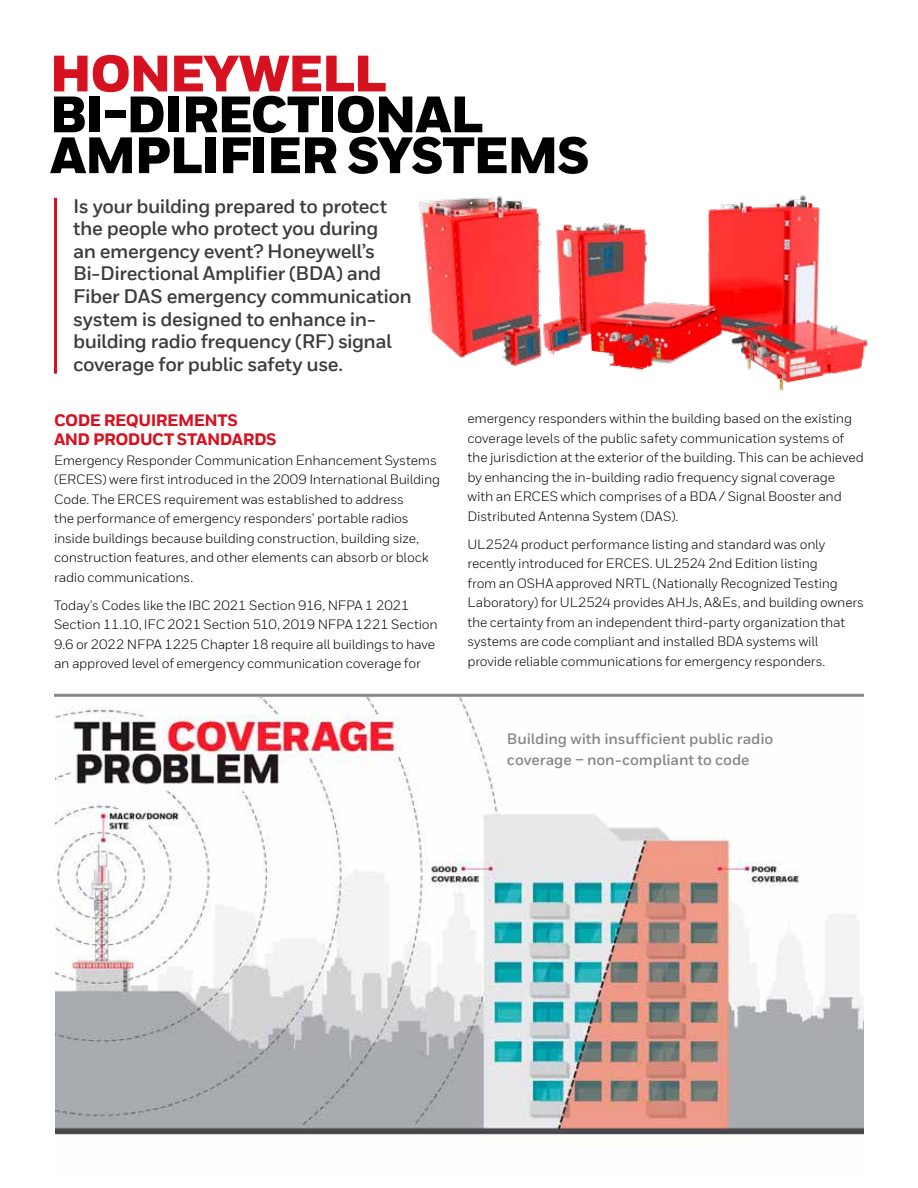
<style>
.page{position:relative;width:918px;height:1188px;background:#fff}
.page>*{position:absolute;margin:0;border:0;box-sizing:border-box;transform-origin:0 0}
.t1{font:900 51.15px/40.8px "Honeywell Sans";letter-spacing:-.03em;color:#000}
.t2{font:900 51.15px "Honeywell Sans";letter-spacing:-.03em;color:#d61120}
.t3{font:700 19.5px/22.5px "Honeywell Sans TT";letter-spacing:-.025em;color:#3c3c3b}
.t4{font:800 16.5px/19.5px "Honeywell Sans TT";letter-spacing:-.03em;color:#d61120}
.t5{font:700 15px/21px "Honeywell Sans";letter-spacing:-.005em;color:#878787}
.t6{font:13.5px/19.5px "Honeywell Sans TT";letter-spacing:-.015em;color:#000}
</style>
<div class="page">
<img style="left:419px;top:195px;width:449px;height:196px">
<hr style="left:54px;top:198px;width:3px;height:176px;background:#d61120">
<img style="left:55px;top:697px;width:809px;height:438px">
<hr style="left:54px;top:694px;width:810px;height:3px;background:#878787">
<h1 class="t2" style="left:50px;top:42px;width:339px">HONEYWELL</h1>
<h1 class="t1" style="left:50px;top:96px;width:541px">BI-DIRECTIONAL<br>AMPLIFIER SYSTEMS</h1>
<p class="t3" style="left:73px;top:195px;width:340px">Is your building prepared to protect the people who protect you during<br>an emergency event? Honeywell’s Bi-Directional Amplifier (BDA) and Fiber DAS emergency communication system is designed to enhance in&shy;building radio frequency (RF) signal coverage for public safety use.</p>
<p class="t4" style="left:54px;top:411px;width:224px">CODE REQUIREMENTS<br>AND PRODUCT STANDARDS</p>
<p class="t6" style="left:54px;top:450px;width:388px">Emergency Responder Communication Enhancement Systems (ERCES) were first introduced in the 2009 International Building Code. The ERCES requirement was established to address<br>the performance of emergency responders’ portable radios inside buildings because building construction, building size, construction features, and other elements can absorb or block radio communications.</p>
<p class="t6" style="left:54px;top:595px;width:385px">Today's Codes like the IBC 2021 Section 916, NFPA 1 2021<br>Section 11.10, IFC 2021 Section 510, 2019 NFPA 1221 Section 9.6 or 2022 NFPA 1225 Chapter 18 require all buildings to have an approved level of emergency communication coverage for</p>
<p class="t6" style="left:468px;top:409px;width:398px">emergency responders within the building based on the existing coverage levels of the public safety communication systems of the jurisdiction at the exterior of the building. This can be achieved by enhancing the in-building radio frequency signal coverage with an ERCES which comprises of a BDA / Signal Booster and Distributed Antenna System (DAS).</p>
<p class="t6" style="left:468px;top:535px;width:398px">UL2524 product performance listing and standard was only recently introduced for ERCES. UL2524 2nd Edition listing<br>from an OSHA approved NRTL (Nationally Recognized Testing Laboratory) for UL2524 provides AHJs, A&amp;Es, and building owners the certainty from an independent third-party organization that systems are code compliant and installed BDA systems will provide reliable communications for emergency responders.</p>
<p class="t5" style="left:507px;top:728px;width:268px">Building with insufficient public radio coverage – non-compliant to code</p>
</div>
